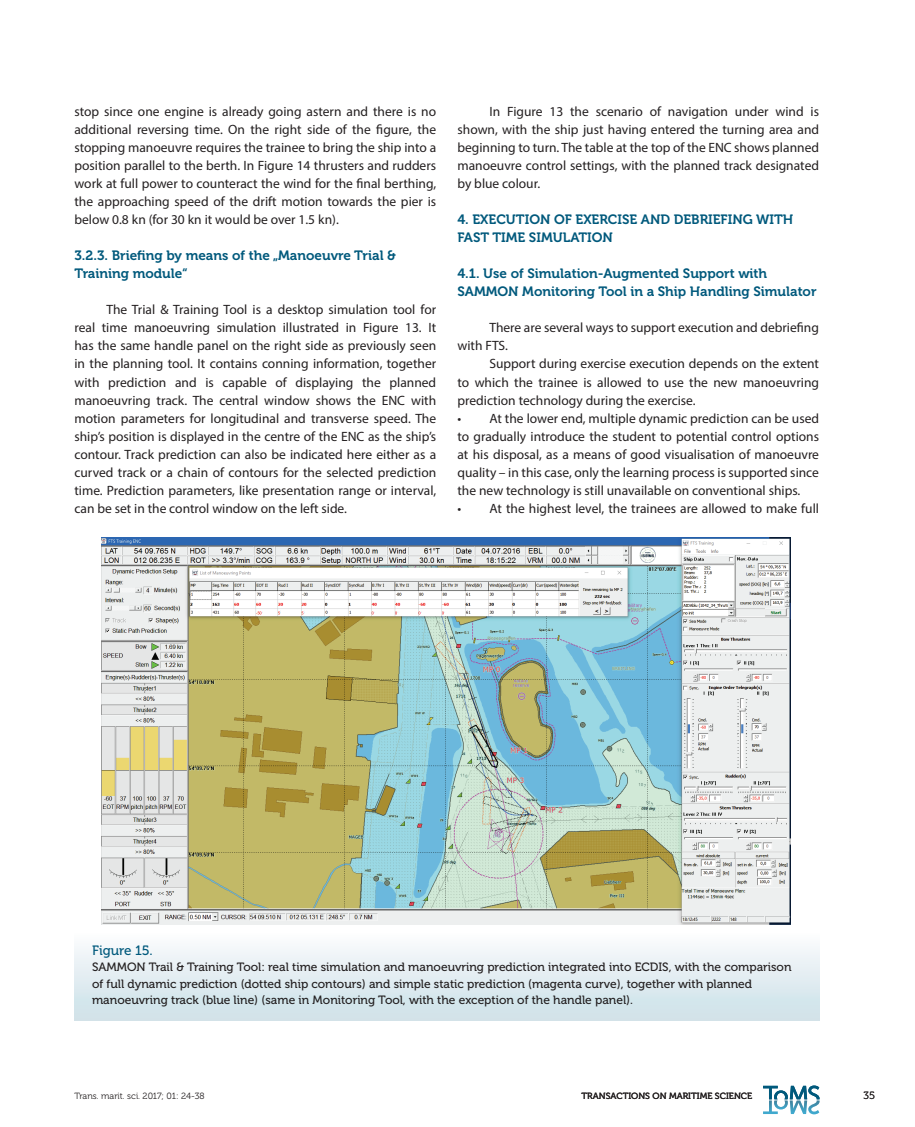
<style>
.page{position:relative;width:915px;height:1127px;background:#fff}
.page>*{position:absolute;margin:0;border:0;box-sizing:border-box;transform-origin:0 0}
.Body_text{font:13.5px/18px "Myriad Pro";color:#231f20;text-align:justify}
.nabrajanje{font:13.5px/18px "Myriad Pro";color:#231f20;text-align:justify}
.podnaslov{font:13.5px/18px "Museo 700";color:#00597c}
.Figure{font:13.5px "Museo 500";color:#00597c}
.Figure_naslov{font:12px/16.5px "Museo 500";color:#231f20}
.t1{font:10.5px "Museo 300";color:#231f20}
.t2{font:9px "Museo 300";color:#231f20}
.t3{font:9px "Museo 500";color:#231f20}
</style>
<div class="page">
<svg style="left:763px;top:1085px;width:56px;height:29px"></svg>
<img style="left:101px;top:537px;width:689px;height:388px">
<div style="left:75px;top:931px;width:743px;height:89px;background:linear-gradient(to bottom,#fdfdfe,#cce0e8)"></div>
<p class="Body_text" style="left:74px;top:103px;width:363px">stop since one engine is already going astern and there is no additional reversing time. On the right side of the figure, the stopping manoeuvre requires the trainee to bring the ship into a position parallel to the berth. In Figure 14 thrusters and rudders work at full power to counteract the wind for the final berthing, the approaching speed of the drift motion towards the pier is below 0.8 kn (for 30 kn it would be over 1.5 kn).</p>
<p class="podnaslov" style="left:74px;top:247px;width:323px">3.2.3. Briefing by means of the „Manoeuvre Trial &amp;<br>Training module“</p>
<p class="Body_text" style="left:74px;top:301px;width:363px;text-indent:32px">The Trial &amp; Training Tool is a desktop simulation tool for real time manoeuvring simulation illustrated in Figure 13. It has the same handle panel on the right side as previously seen in the planning tool. It contains conning information, together with prediction and is capable of displaying the planned manoeuvring track. The central window shows the ENC with motion parameters for longitudinal and transverse speed. The ship’s position is displayed in the centre of the ENC as the ship’s contour. Track prediction can also be indicated here either as a curved track or a chain of contours for the selected prediction time. Prediction parameters, like presentation range or interval, can be set in the control window on the left side.</p>
<p class="Body_text" style="left:457px;top:103px;width:363px;text-indent:32px">In Figure 13 the scenario of navigation under wind is shown, with the ship just having entered the turning area and beginning to turn. The table at the top of the ENC shows planned manoeuvre control settings, with the planned track designated by blue colour.</p>
<p class="podnaslov" style="left:457px;top:211px;width:337px">4. EXECUTION OF EXERCISE AND DEBRIEFING WITH<br>FAST TIME SIMULATION</p>
<p class="podnaslov" style="left:457px;top:265px;width:360px">4.1. Use of Simulation-Augmented Support with<br>SAMMON Monitoring Tool in a Ship Handling Simulator</p>
<p class="Body_text" style="left:457px;top:319px;width:363px;text-indent:32px">There are several ways to support execution and debriefing with FTS.</p>
<p class="Body_text" style="left:457px;top:355px;width:363px;text-indent:32px">Support during exercise execution depends on the extent to which the trainee is allowed to use the new manoeuvring prediction technology during the exercise.</p>
<p class="nabrajanje" style="left:457px;top:409px;width:363px">• At the lower end, multiple dynamic prediction can be used to gradually introduce the student to potential control options at his disposal, as a means of good visualisation of manoeuvre quality – in this case, only the learning process is supported since the new technology is still unavailable on conventional ships.</p>
<p class="nabrajanje" style="left:457px;top:499px;width:363px">• At the highest level, the trainees are allowed to make full</p>
<p class="Figure" style="left:92px;top:943px;width:62px">Figure 15.</p>
<p class="Figure_naslov" style="left:92px;top:959px;width:700px">SAMMON Trail &amp; Training Tool: real time simulation and manoeuvring prediction integrated into ECDIS, with the comparison of full dynamic prediction (dotted ship contours) and simple static prediction (magenta curve), together with planned manoeuvring track (blue line) (same in Monitoring Tool, with the exception of the handle panel).</p>
<p class="t2" style="left:74px;top:1091px;width:132px">Trans. marit. sci. 2017; 01: 24-38</p>
<p class="t3" style="left:581px;top:1091px;width:172px">TRANSACTIONS ON MARITIME SCIENCE</p>
<p class="t1" style="left:863px;top:1090px;width:13px">35</p>
</div>
